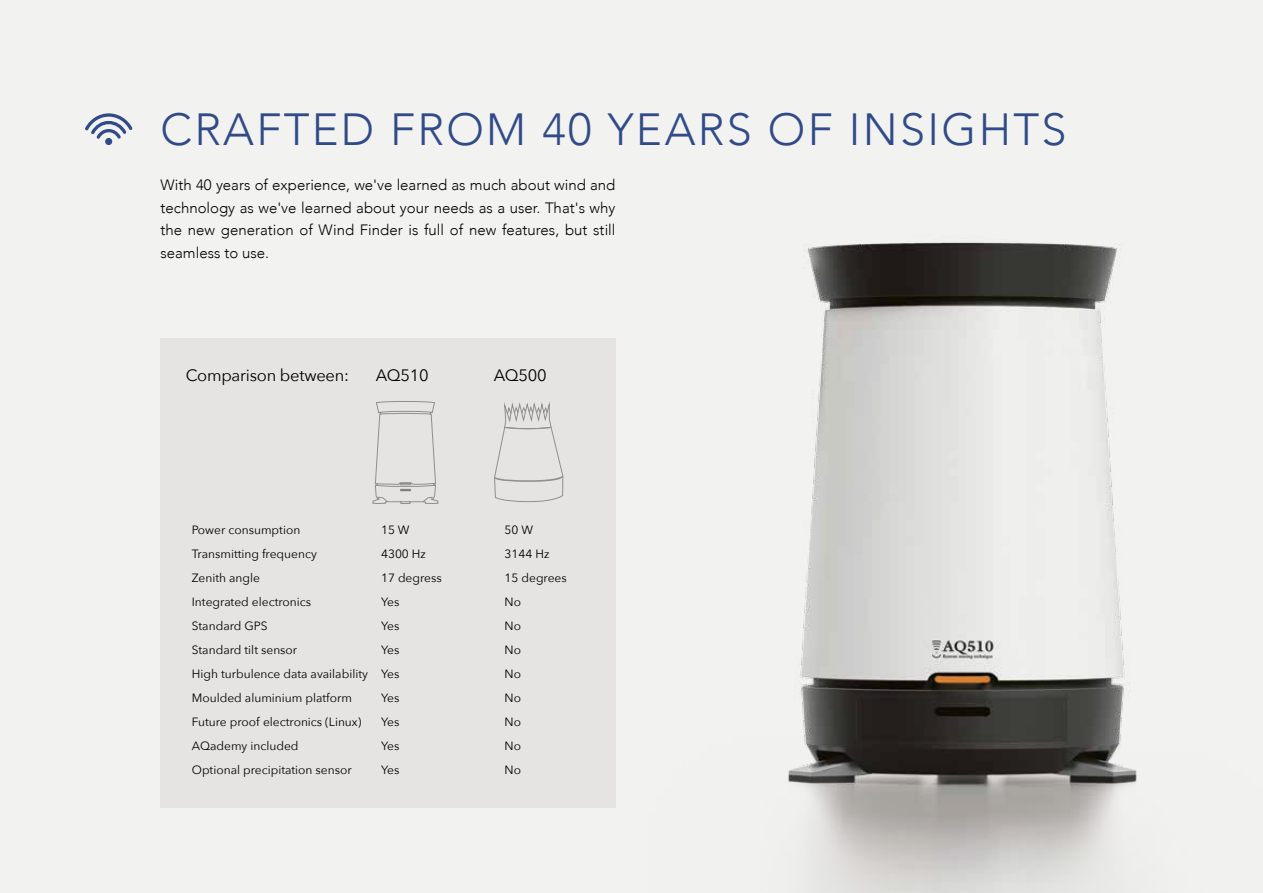
<style>
.page{position:relative;width:1263px;height:893px;background:#f2f2f1}
.page>*{position:absolute;margin:0;border:0;box-sizing:border-box;transform-origin:0 0}
.t1{font:300 45px "Avenir";letter-spacing:.05em;color:#314b89}
.t2{font:16.5px "Avenir Next";letter-spacing:-.015em;color:#000}
.t3{font:300 15px/22.5px "Avenir";color:#000;text-align:justify}
.t4{font:12px "Avenir Next";color:#000}
</style>
<div class="page">
<div style="left:160px;top:339px;width:455px;height:469px;background:#e5e4e3"></div>
<div style="left:105px;top:138px;width:7px;height:7px;background:#314b89;border-radius:50%"></div>
<svg style="left:85px;top:113px;width:48px;height:26px"></svg>
<svg style="left:372px;top:401px;width:66px;height:103px"></svg>
<svg style="left:494px;top:401px;width:69px;height:102px"></svg>
<img style="left:788px;top:242px;width:349px;height:651px">
<h1 class="t1" style="left:160px;top:103px;width:907px">CRAFTED FROM 40 YEARS OF INSIGHTS</h1>
<p class="t3" style="left:160px;top:174px;width:456px">With 40 years of experience, we've learned as much about wind and technology as we've learned about your needs as a user. That's why the new generation of Wind Finder is full of new features, but still seamless to use.</p>
<h2 class="t2" style="left:186px;top:361px;width:165px">Comparison between:</h2>
<h2 class="t2" style="left:376px;top:361px;width:54px">AQ510</h2>
<h2 class="t2" style="left:494px;top:361px;width:54px">AQ500</h2>
<p class="t4" style="left:192px;top:520px;width:110px">Power consumption</p>
<p class="t4" style="left:381px;top:520px;width:30px">15 W</p>
<p class="t4" style="left:505px;top:520px;width:30px">50 W</p>
<p class="t4" style="left:192px;top:544px;width:127px">Transmitting frequency</p>
<p class="t4" style="left:381px;top:544px;width:46px">4300 Hz</p>
<p class="t4" style="left:505px;top:544px;width:46px">3144 Hz</p>
<p class="t4" style="left:192px;top:568px;width:70px">Zenith angle</p>
<p class="t4" style="left:381px;top:568px;width:62px">17 degress</p>
<p class="t4" style="left:505px;top:568px;width:64px">15 degrees</p>
<p class="t4" style="left:192px;top:592px;width:121px">Integrated electronics</p>
<p class="t4" style="left:381px;top:592px;width:20px">Yes</p>
<p class="t4" style="left:505px;top:592px;width:18px">No</p>
<p class="t4" style="left:192px;top:616px;width:77px">Standard GPS</p>
<p class="t4" style="left:381px;top:616px;width:20px">Yes</p>
<p class="t4" style="left:505px;top:616px;width:18px">No</p>
<p class="t4" style="left:192px;top:640px;width:107px">Standard tilt sensor</p>
<p class="t4" style="left:381px;top:640px;width:20px">Yes</p>
<p class="t4" style="left:505px;top:640px;width:18px">No</p>
<p class="t4" style="left:192px;top:664px;width:209px">High turbulence data availability Yes</p>
<p class="t4" style="left:505px;top:664px;width:18px">No</p>
<p class="t4" style="left:192px;top:688px;width:162px">Moulded aluminium platform</p>
<p class="t4" style="left:381px;top:688px;width:20px">Yes</p>
<p class="t4" style="left:505px;top:688px;width:18px">No</p>
<p class="t4" style="left:192px;top:712px;width:171px">Future proof electronics (Linux)</p>
<p class="t4" style="left:381px;top:712px;width:20px">Yes</p>
<p class="t4" style="left:505px;top:712px;width:18px">No</p>
<p class="t4" style="left:192px;top:736px;width:108px">AQademy included</p>
<p class="t4" style="left:381px;top:736px;width:20px">Yes</p>
<p class="t4" style="left:505px;top:736px;width:18px">No</p>
<p class="t4" style="left:192px;top:760px;width:161px">Optional precipitation sensor</p>
<p class="t4" style="left:381px;top:760px;width:20px">Yes</p>
<p class="t4" style="left:505px;top:760px;width:18px">No</p>
</div>
